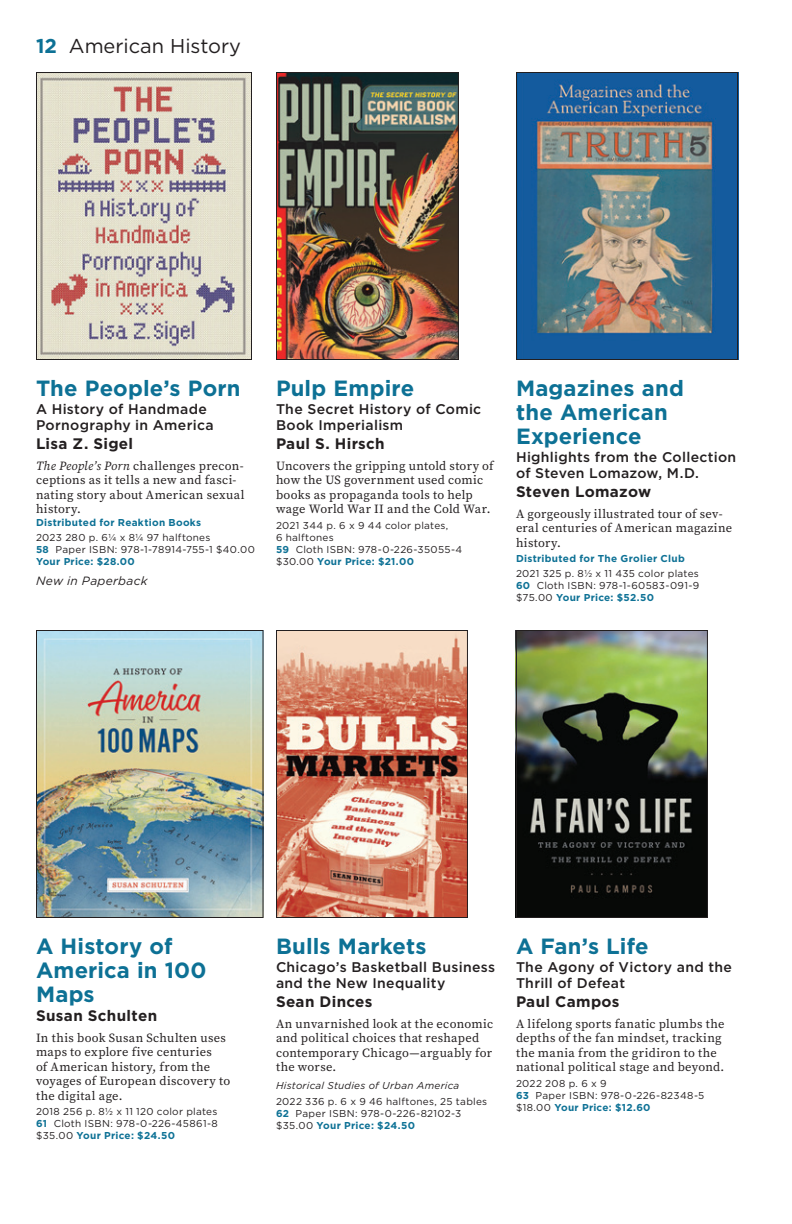
<style>
.page{position:relative;width:792px;height:1224px;background:#fff}
.page>*{position:absolute;margin:0;border:0;box-sizing:border-box;transform-origin:0 0}
._6title{font:700 22px/24px "Gotham";letter-spacing:.005em;color:#0d7195}
.category-top{font:20px "Gotham";color:#231f20}
._6author{font:700 15.2px "Gotham";letter-spacing:.02em;color:#231f20}
._6subtitle{font:500 14px/16px "Gotham";letter-spacing:.02em;color:#231f20}
._6text{font:12.4px/14.4px "Source Serif Pro";letter-spacing:.025em;color:#231f20}
._6biblisting{font:italic 12px "Gotham";letter-spacing:.025em;color:#231f20}
._6biblisting-2{font:10px/12px "Gotham";letter-spacing:.03em;color:#231f20}
._6_series{font:italic 10px "Gotham";letter-spacing:.025em;color:#231f20}
._6biblisting-3{font:700 10px "Gotham";letter-spacing:.03em;color:#0d7195}
._6biblio{font:700 10px "Gotham";letter-spacing:.03em;color:#0d7195}
.s1{font-weight:700;color:#0d7195}
.s2{font-style:italic}
</style>
<div class="page">
<img style="left:38px;top:74px;width:212px;height:284px">
<div style="left:36px;top:72px;width:216px;height:288px;border:1px solid #231f20"></div>
<img style="left:518px;top:74px;width:218px;height:284px">
<div style="left:516px;top:72px;width:222px;height:288px;border:1px solid #231f20"></div>
<img style="left:278px;top:74px;width:179px;height:284px">
<div style="left:276px;top:72px;width:183px;height:288px;border:1px solid #231f20"></div>
<img style="left:38px;top:632px;width:224px;height:284px">
<div style="left:36px;top:630px;width:228px;height:288px;border:1px solid #231f20"></div>
<img style="left:278px;top:632px;width:188px;height:284px">
<div style="left:276px;top:630px;width:192px;height:288px;border:1px solid #231f20"></div>
<img style="left:518px;top:632px;width:188px;height:284px">
<div style="left:516px;top:630px;width:192px;height:288px;border:1px solid #231f20"></div>
<p class="category-top" style="left:36px;top:33px;width:207px"><span class="s1">12</span> American History</p>
<p class="_6title" style="left:36px;top:376px;width:206px">The People’s Porn</p>
<p class="_6subtitle" style="left:36px;top:401px;width:179px">A History of Handmade<br>Pornography in America</p>
<p class="_6author" style="left:36px;top:435px;width:99px">Lisa Z. Sigel</p>
<p class="_6text" style="left:36px;top:459px;width:210px"><span class="s2">The People’s Porn</span> challenges precon&shy;ceptions as it tells a new and fasci&shy;nating story about American sexual history.</p>
<p class="_6biblio" style="left:36px;top:517px;width:167px">Distributed for Reaktion Books</p>
<p class="_6biblisting-2" style="left:36px;top:532px;width:220px">2023 280 p. 61/4 x 81/4 97 halftones<br><span class="s1">58</span> Paper ISBN: 978-1-78914-755-1 $40.00<br><span class="s1">Your Price: $28.00</span></p>
<p class="_6biblisting" style="left:36px;top:573px;width:113px">New in Paperback</p>
<p class="_6title" style="left:276px;top:376px;width:140px">Pulp Empire</p>
<p class="_6subtitle" style="left:276px;top:401px;width:207px">The Secret History of Comic<br>Book Imperialism</p>
<p class="_6author" style="left:276px;top:435px;width:110px">Paul S. Hirsch</p>
<p class="_6text" style="left:276px;top:459px;width:219px">Uncovers the gripping untold story of how the US government used comic books as propaganda tools to help wage World War II and the Cold War.</p>
<p class="_6biblisting-2" style="left:276px;top:519px;width:188px">2021 344 p. 6 x 9 44 color plates,<br>6 halftones<br><span class="s1">59</span> Cloth ISBN: 978-0-226-35055-4 $30.00 <span class="s1">Your Price: $21.00</span></p>
<p class="_6title" style="left:516px;top:376px;width:169px">Magazines and the American<br>Experience</p>
<p class="_6subtitle" style="left:516px;top:449px;width:222px">Highlights from the Collection of Steven Lomazow, M.D.</p>
<p class="_6author" style="left:516px;top:483px;width:137px">Steven Lomazow</p>
<p class="_6text" style="left:516px;top:507px;width:218px">A gorgeously illustrated tour of sev&shy;eral centuries of American magazine history.</p>
<p class="_6biblisting-3" style="left:516px;top:553px;width:170px">Distributed for The Grolier Club</p>
<p class="_6biblisting-2" style="left:516px;top:568px;width:185px;text-align:justify">2021 325 p. 81/2 x 11 435 color plates <span class="s1">60</span> Cloth ISBN: 978-1-60583-091-9 $75.00 <span class="s1">Your Price: $52.50</span></p>
<p class="_6title" style="left:36px;top:934px;width:172px">A History of<br>America in 100<br>Maps</p>
<p class="_6author" style="left:36px;top:1007px;width:123px">Susan Schulten</p>
<p class="_6text" style="left:36px;top:1031px;width:196px">In this book Susan Schulten uses maps to explore five centuries<br>of American history, from the voyages of European discovery to the digital age.</p>
<p class="_6biblisting-2" style="left:36px;top:1105px;width:183px;text-align:justify">2018 256 p. 81/2 x 11 120 color plates <span class="s1">61</span> Cloth ISBN: 978-0-226-45861-8 $35.00 <span class="s1">Your Price: $24.50</span></p>
<p class="_6title" style="left:276px;top:934px;width:152px">Bulls Markets</p>
<p class="_6subtitle" style="left:276px;top:959px;width:221px">Chicago’s Basketball Business and the New Inequality</p>
<p class="_6author" style="left:276px;top:993px;width:98px">Sean Dinces</p>
<p class="_6text" style="left:276px;top:1017px;width:219px">An unvarnished look at the economic and political choices that reshaped contemporary Chicago—arguably for the worse.</p>
<p class="_6_series" style="left:276px;top:1079px;width:185px">Historical Studies of Urban America</p>
<p class="_6biblisting-2" style="left:276px;top:1095px;width:213px">2022 336 p. 6 x 9 46 halftones, 25 tables<br><span class="s1">62</span> Paper ISBN: 978-0-226-82102-3 $35.00 <span class="s1">Your Price: $24.50</span></p>
<p class="_6title" style="left:516px;top:934px;width:134px">A Fan’s Life</p>
<p class="_6subtitle" style="left:516px;top:959px;width:218px">The Agony of Victory and the<br>Thrill of Defeat</p>
<p class="_6author" style="left:516px;top:993px;width:105px">Paul Campos</p>
<p class="_6text" style="left:516px;top:1017px;width:210px">A lifelong sports fanatic plumbs the depths of the fan mindset, tracking the mania from the gridiron to the national political stage and beyond.</p>
<p class="_6biblisting-2" style="left:516px;top:1077px;width:190px">2022 208 p. 6 x 9<br><span class="s1">63</span> Paper ISBN: 978-0-226-82348-5 $18.00 <span class="s1">Your Price: $12.60</span></p>
</div>
